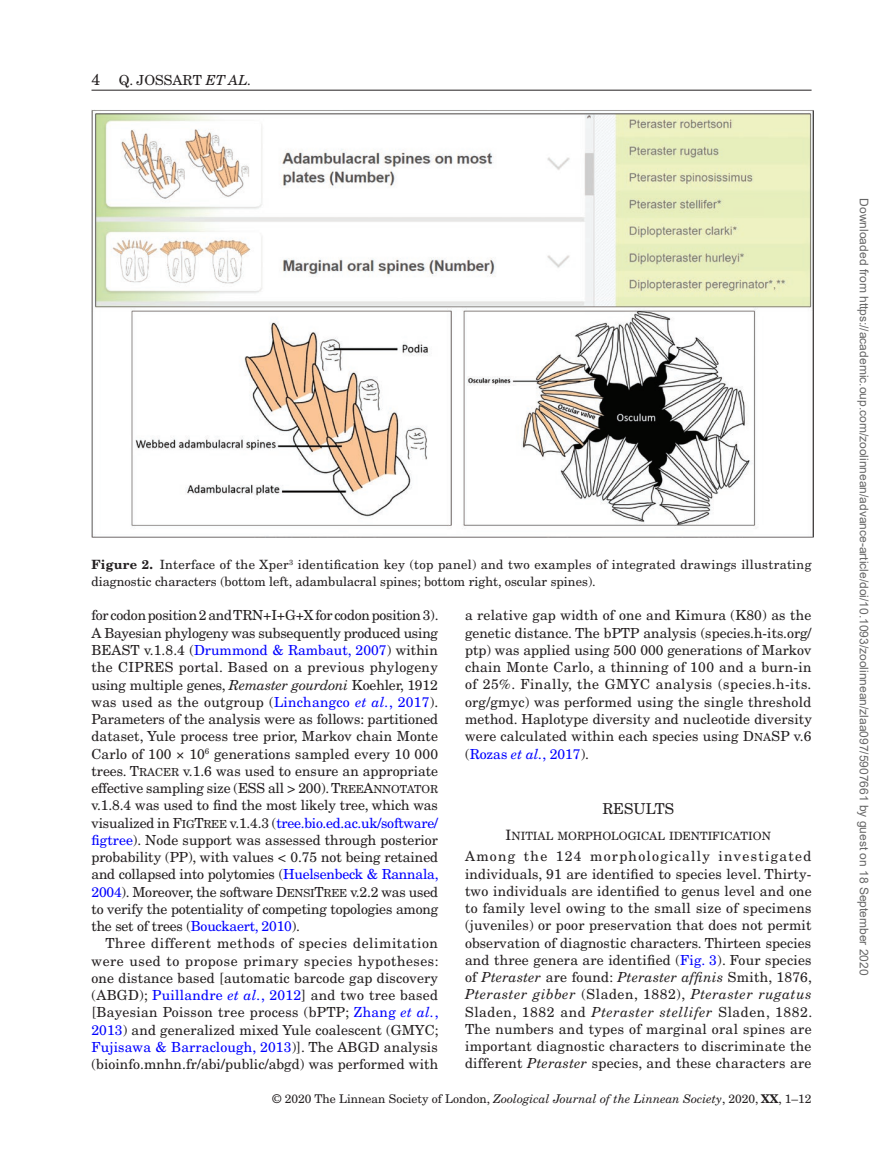
<style>
.page{position:relative;width:893px;height:1174px;background:#fff}
.page>*{position:absolute;margin:0;border:0;box-sizing:border-box;transform-origin:0 0}
.t1{font:15px "New Century Schlbk";color:#231f20}
.t2{font:13.8px/17.2px "New Century Schlbk";letter-spacing:.005em;color:#231f20;text-align:justify}
.t3{font:12.75px/16.5px "New Century Schlbk";letter-spacing:.02em;color:#231f20}
.t4{font:12px "Arial";color:#666}
.t5{font:12px "New Century Schlbk";color:#231f20}
.t6{font:11.4px "New Century Schlbk Roman SC800";color:#231f20}
.s1{font-size:15.75px}
.s2{font-style:italic}
.s3{font-weight:700}
.s4{color:#00f}
.s5{font-style:italic;color:#00f}
.s6{font-family:"New Century Schlbk Roman SC800"}
.s7{font-family:"New Century Schlbk Roman SC800";font-size:11.1px}
.s8{font-size:14.25px}
</style>
<div class="page">
<hr style="left:92px;top:90px;width:720px;height:1px;background:#231f20">
<img style="left:92px;top:110px;width:721px;height:428px">
<p class="t2" style="left:92px;top:71px;width:162px"><span class="s1">4</span> Q. JOSSART <span class="s2">ET AL.</span></p>
<p class="t3" style="left:92px;top:556px;width:721px"><span class="s3">Figure 2.</span> Interface of the Xper<sup>3</sup> identification key (top panel) and two examples of integrated drawings illustrating diagnostic characters (bottom left, adambulacral spines; bottom right, oscular spines).</p>
<p class="t2" style="left:91px;top:607px;width:349px">for codon position2 and TRN+I+G+X for codon position3).<br>A Bayesian phylogeny was subsequently produced using BEAST v.1.8.4 (<span class="s4">Drummond &amp; Rambaut, 2007</span>) within the CIPRES portal. Based on a previous phylogeny using multiple genes, <span class="s2">Remaster gourdoni</span> Koehler, 1912 was used as the outgroup (<span class="s4">Linchangco</span> <span class="s5">et al.</span><span class="s4">, 2017</span>).<br>Parameters of the analysis were as follows: partitioned dataset, Yule process tree prior, Markov chain Monte Carlo of 100 × 10<sup>6</sup> generations sampled every 10 000 trees. <span class="s6">T</span><span class="s7">RACER</span> v.1.6 was used to ensure an appropriate effective sampling size (ESS all &gt; 200). <span class="s6">T</span><span class="s7">REE</span><span class="s6">A</span><span class="s7">NNOTATOR </span>v.1.8.4 was used to find the most likely tree, which was visualized in <span class="s6">F</span><span class="s7">IG</span><span class="s6">T</span><span class="s7">REE</span> v.1.4.3 (<span class="s4">tree.bio.ed.ac.uk/software/ figtree</span>). Node support was assessed through posterior probability (PP), with values &lt; 0.75 not being retained and collapsed into polytomies (<span class="s4">Huelsenbeck &amp; Rannala, 2004</span>). Moreover, the software <span class="s6">D</span><span class="s7">ENSI</span><span class="s6">T</span><span class="s7">REE</span> v.2.2 was used to verify the potentiality of competing topologies among the set of trees (<span class="s4">Bouckaert, 2010</span>).</p>
<p class="t2" style="left:91px;top:934px;width:349px;text-indent:14px">Three different methods of species delimitation were used to propose primary species hypotheses: one distance based [automatic barcode gap discovery (ABGD); <span class="s4">Puillandre</span> <span class="s5">et al.</span><span class="s4">, 2012</span>] and two tree based [Bayesian Poisson tree process (bPTP; <span class="s4">Zhang</span> <span class="s5">et al.</span><span class="s4">, 2013</span>) and generalized mixed Yule coalescent (GMYC; <span class="s4">Fujisawa &amp; Barraclough, 2013</span>)]. The ABGD analysis (bioinfo.mnhn.fr/abi/public/abgd) was performed with</p>
<p class="t2" style="left:465px;top:607px;width:348px">a relative gap width of one and Kimura (K80) as the genetic distance. The bPTP analysis (species.h-its.org/ ptp) was applied using 500 000 generations of Markov chain Monte Carlo, a thinning of 100 and a burn-in of 25%. Finally, the GMYC analysis (species.h-its. org/gmyc) was performed using the single threshold method. Haplotype diversity and nucleotide diversity were calculated within each species using <span class="s6">D</span><span class="s7">NA</span><span class="s6">SP</span> v.6 (<span class="s4">Rozas</span> <span class="s5">et al.</span><span class="s4">, 2017</span>).</p>
<p class="t1" style="left:602px;top:799px;width:73px">RESULTS</p>
<p class="t6" style="left:506px;top:828px;width:267px"><span class="s8">I</span>NITIAL MORPHOLOGICAL IDENTIFICATION</p>
<p class="t2" style="left:465px;top:847px;width:349px">Among the 124 morphologically investigated individuals, 91 are identified to species level. Thirty&shy;two individuals are identified to genus level and one to family level owing to the small size of specimens (juveniles) or poor preservation that does not permit observation of diagnostic characters. Thirteen species and three genera are identified (<span class="s4">Fig. 3</span>). Four species of <span class="s2">Pteraster</span> are found: <span class="s2">Pteraster affinis</span> Smith, 1876, <span class="s2">Pteraster gibber</span> (Sladen, 1882), <span class="s2">Pteraster rugatus </span>Sladen, 1882 and <span class="s2">Pteraster stellifer</span> Sladen, 1882.<br>The numbers and types of marginal oral spines are important diagnostic characters to discriminate the different <span class="s2">Pteraster</span> species, and these characters are</p>
<p class="t5" style="left:273px;top:1091px;width:540px">© 2020 The Linnean Society of London, <span class="s2">Zoological Journal of the Linnean Society</span>, 2020, <span class="s3">XX</span>, 1–12</p>
<p class="t4" style="left:868px;top:198px;width:778px;rotate:90deg">Downloaded from https://academic.oup.com/zoolinnean/advance-article/doi/10.1093/zoolinnean/zlaa097/5907661 by guest on 18 September 2020</p>
</div>
